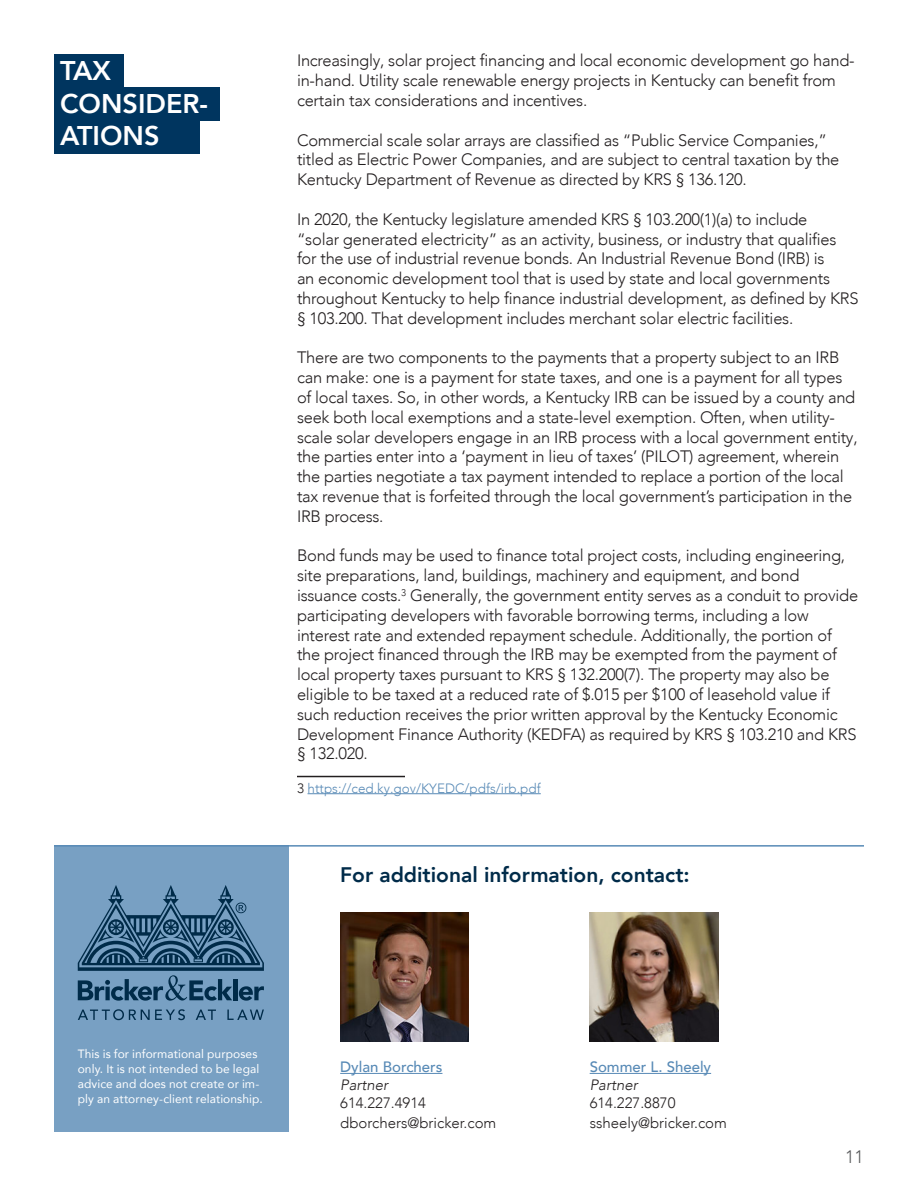
<style>
.page{position:relative;width:918px;height:1188px;background:#fff}
.page>*{position:absolute;margin:0;border:0;box-sizing:border-box;transform-origin:0 0}
.Subtitle_1{font:800 27px/32.4px "Avenir LT Com";color:#fff}
.Subtitle_3{font:800 21px "Avenir LT Com";color:#002b49}
.t1{font:300 18px "Avenir LT Com";color:#57585a}
.Text{font:300 16.5px/19.8px "Avenir LT Com";letter-spacing:-.015em;color:#231f20}
.t2{font:300 15px "Avenir LT Com";color:#231f20}
.t3{font:500 15px "Avenir LT Com";color:#588ab6}
.t4{font:italic 300 15px "Avenir LT Com";color:#231f20}
.Footnote{font:300 13.5px "Avenir LT Com";color:#588ab6}
.Body{font:12px/15px "Avenir LT Com";letter-spacing:.005em;color:#fff}
.s1{color:#231f20}
</style>
<div class="page">
<div style="left:54px;top:120px;width:146px;height:33px;background:#00355f"></div>
<hr style="left:297px;top:776px;width:108px;height:1px;background:#231f20">
<hr style="left:308px;top:793px;width:233px;height:1px;background:#588ab6">
<div style="left:54px;top:87px;width:165px;height:34px;background:#00355f"></div>
<div style="left:54px;top:54px;width:69px;height:33px;background:#00355f"></div>
<div style="left:54px;top:845px;width:235px;height:286px;background:#78a0c3"></div>
<hr style="left:340px;top:1073px;width:102px;height:1px;background:#588ab6">
<hr style="left:54px;top:845px;width:810px;height:2px;background:#588ab6">
<svg style="left:78px;top:1009px;width:107px;height:11px"></svg>
<svg style="left:196px;top:1010px;width:20px;height:10px"></svg>
<svg style="left:227px;top:1010px;width:37px;height:10px"></svg>
<svg style="left:78px;top:885px;width:186px;height:116px"></svg>
<img style="left:340px;top:912px;width:129px;height:129px">
<hr style="left:590px;top:1073px;width:121px;height:1px;background:#588ab6">
<img style="left:590px;top:912px;width:128px;height:129px">
<p class="Subtitle_1" style="left:60px;top:55px;width:53px">TAX</p>
<p class="Subtitle_1" style="left:60px;top:87px;width:149px">CONSIDER-<br>ATIONS</p>
<p class="Text" style="left:297px;top:51px;width:559px">Increasingly, solar project financing and local economic development go hand&shy;in-hand. Utility scale renewable energy projects in Kentucky can benefit from certain tax considerations and incentives.</p>
<p class="Text" style="left:297px;top:130px;width:544px">Commercial scale solar arrays are classified as “Public Service Companies,” titled as Electric Power Companies, and are subject to central taxation by the<br>Kentucky Department of Revenue as directed by KRS § 136.120.</p>
<p class="Text" style="left:297px;top:209px;width:563px">In 2020, the Kentucky legislature amended KRS § 103.200(1)(a) to include<br>“solar generated electricity” as an activity, business, or industry that qualifies for the use of industrial revenue bonds. An Industrial Revenue Bond (IRB) is<br>an economic development tool that is used by state and local governments throughout Kentucky to help finance industrial development, as defined by KRS § 103.200. That development includes merchant solar electric facilities.</p>
<p class="Text" style="left:297px;top:348px;width:562px">There are two components to the payments that a property subject to an IRB can make: one is a payment for state taxes, and one is a payment for all types of local taxes. So, in other words, a Kentucky IRB can be issued by a county and seek both local exemptions and a state-level exemption. Often, when utility&shy;scale solar developers engage in an IRB process with a local government entity, the parties enter into a ‘payment in lieu of taxes’ (PILOT) agreement, wherein the parties negotiate a tax payment intended to replace a portion of the local tax revenue that is forfeited through the local government’s participation in the IRB process.</p>
<p class="Text" style="left:297px;top:546px;width:563px">Bond funds may be used to finance total project costs, including engineering, site preparations, land, buildings, machinery and equipment, and bond issuance costs.<sup>3</sup> Generally, the government entity serves as a conduit to provide participating developers with favorable borrowing terms, including a low interest rate and extended repayment schedule. Additionally, the portion of the project financed through the IRB may be exempted from the payment of local property taxes pursuant to KRS § 132.200(7). The property may also be eligible to be taxed at a reduced rate of $.015 per $100 of leasehold value if such reduction receives the prior written approval by the Kentucky Economic Development Finance Authority (KEDFA) as required by KRS § 103.210 and KRS § 132.020.</p>
<p class="Footnote" style="left:297px;top:780px;width:245px"><span class="s1">3</span> https://ced.ky.gov/KYEDC/pdfs/irb.pdf</p>
<p class="Subtitle_3" style="left:340px;top:862px;width:351px">For additional information, contact:</p>
<p class="Body" style="left:78px;top:1046px;width:186px">This is for informational purposes only. It is not intended to be legal advice and does not create or im&shy;ply an attorney-client relationship.</p>
<p class="t3" style="left:340px;top:1058px;width:104px">Dylan Borchers</p>
<p class="t4" style="left:340px;top:1076px;width:50px">Partner</p>
<p class="t2" style="left:340px;top:1094px;width:87px">614.227.4914</p>
<p class="t2" style="left:340px;top:1114px;width:158px">dborchers@bricker.com</p>
<p class="t3" style="left:590px;top:1058px;width:123px">Sommer L. Sheely</p>
<p class="t4" style="left:590px;top:1076px;width:50px">Partner</p>
<p class="t2" style="left:590px;top:1094px;width:87px">614.227.8870</p>
<p class="t2" style="left:590px;top:1114px;width:139px">ssheely@bricker.com</p>
<p class="t1" style="left:845px;top:1146px;width:20px">11</p>
</div>
